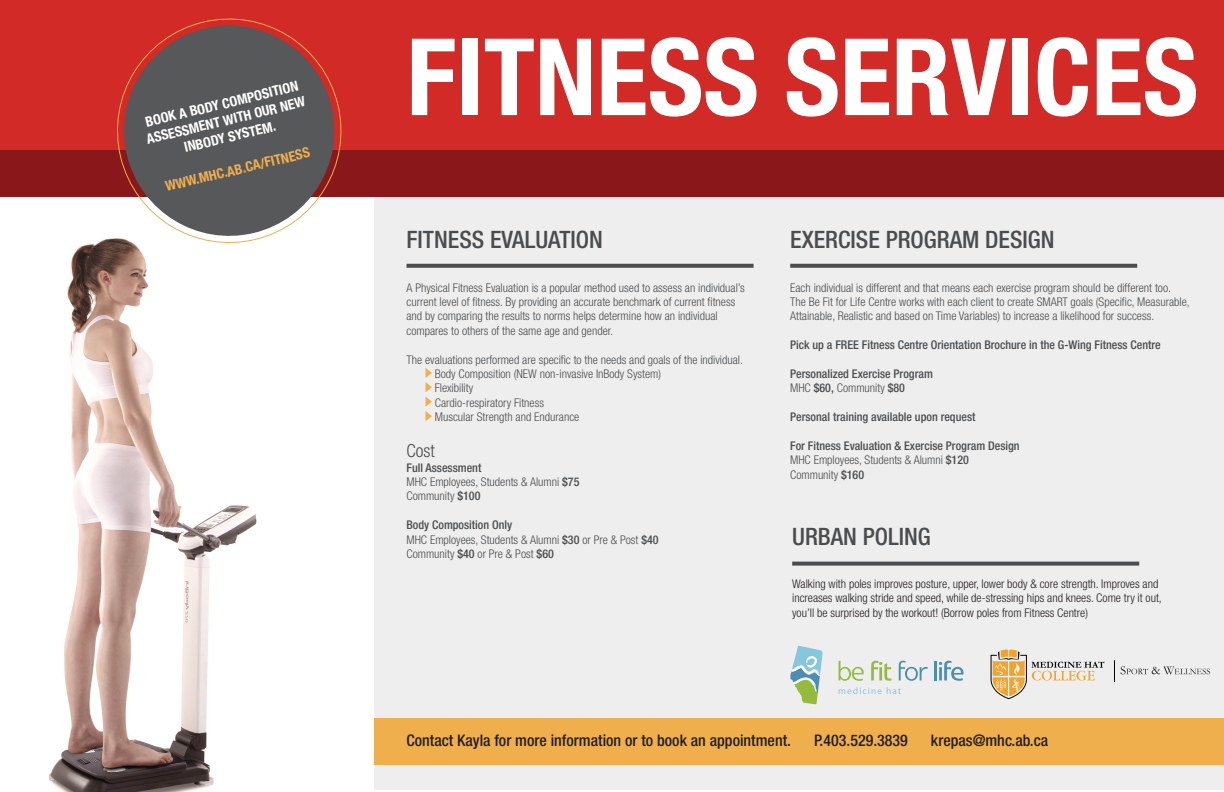
<style>
.page{position:relative;width:1224px;height:792px;background:#fff}
.page>*{position:absolute;margin:0;border:0;box-sizing:border-box;transform-origin:0 0}
.t1{font:700 condensed 106.9px "Helvetica Neue LT Std";color:#fff}
.t2{font:500 condensed 24px "Helvetica Neue LT Std";color:#4b4c4d}
.t3{font:300 condensed 18px "Helvetica Neue LT Std";color:#4b4c4d}
.t4{font:500 condensed 16px "Helvetica Neue LT Std";color:#231f20}
.t5{font:700 condensed 14px/16.8px "Helvetica Neue LT Std";color:#fff;text-align:center}
.t6{font:700 condensed 14px "Helvetica Neue LT Std";color:#f0af4d}
.t7{font:300 condensed 12px/14.4px "Helvetica Neue LT Std";color:#4b4c4d}
.t8{font:500 condensed 12px/14.4px "Helvetica Neue LT Std";color:#4b4c4d}
.t9{font:300 condensed 12px/14.4px "Helvetica Neue LT Std";color:#231f20}
.s1{font-weight:500}
.s2{font-weight:300}
</style>
<div class="page">
<div style="left:374px;top:2px;width:850px;height:788px;background:#eeeeef"></div>
<div style="left:0;top:0;width:1224px;height:197px;background:#d12a27"></div>
<div style="left:0;top:150px;width:1224px;height:47px;background:#8a181b"></div>
<div style="left:374px;top:718px;width:850px;height:47px;background:#f0af4d"></div>
<svg style="left:839px;top:661px;width:25px;height:20px"></svg>
<svg style="left:871px;top:661px;width:20px;height:20px"></svg>
<svg style="left:899px;top:661px;width:29px;height:20px"></svg>
<hr style="left:934px;top:661px;width:3px;height:19px;background:#4c8eb1">
<svg style="left:939px;top:661px;width:25px;height:20px"></svg>
<svg style="left:790px;top:646px;width:33px;height:58px"></svg>
<svg style="left:839px;top:687px;width:62px;height:7px"></svg>
<svg style="left:991px;top:650px;width:113px;height:48px"></svg>
<svg style="left:1114px;top:660px;width:1px;height:22px"></svg>
<svg style="left:1121px;top:666px;width:89px;height:8px"></svg>
<img style="left:49px;top:239px;width:208px;height:553px">
<svg style="left:426px;top:368px;width:6px;height:53px"></svg>
<svg style="left:407px;top:264px;width:347px;height:4px"></svg>
<svg style="left:792px;top:562px;width:347px;height:4px"></svg>
<svg style="left:790px;top:264px;width:347px;height:4px"></svg>
<svg style="left:106px;top:18px;width:236px;height:236px"></svg>
<p class="t5" style="left:141px;top:114px;width:164px;rotate:-13deg">BOOK A BODY COMPOSITION<br>ASSESSMENT WITH OUR NEW<br>INBODY SYSTEM.</p>
<p class="t6" style="left:164px;top:178px;width:150px;rotate:-13deg">WWW.MHC.AB.CA/FITNESS</p>
<h1 class="t1" style="left:407px;top:12px;width:793px">FITNESS SERVICES</h1>
<h2 class="t2" style="left:407px;top:225px;width:198px">FITNESS EVALUATION</h2>
<p class="t7" style="left:407px;top:280px;width:340px">A Physical Fitness Evaluation is a popular method used to assess an individual’s current level of fitness. By providing an accurate benchmark of current fitness and by comparing the results to norms helps determine how an individual compares to others of the same age and gender.</p>
<p class="t7" style="left:435px;top:352px;width:310px;text-indent:-28px">The evaluations performed are specific to the needs and goals of the individual.<br>Body Composition (NEW non-invasive InBody System)<br>Flexibility<br>Cardio-respiratory Fitness<br>Muscular Strength and Endurance</p>
<h3 class="t3" style="left:407px;top:440px;width:30px">Cost</h3>
<p class="t7" style="left:407px;top:460px;width:174px"><span class="s1">Full Assessment<br></span>MHC Employees, Students &amp; Alumni <span class="s1">$75<br></span>Community <span class="s1">$100</span></p>
<p class="t7" style="left:407px;top:518px;width:254px"><span class="s1">Body Composition Only<br></span>MHC Employees, Students &amp; Alumni <span class="s1">$30</span> or Pre &amp; Post <span class="s1">$40<br></span>Community <span class="s1">$40</span> or Pre &amp; Post <span class="s1">$60</span></p>
<h2 class="t2" style="left:790px;top:225px;width:266px">EXERCISE PROGRAM DESIGN</h2>
<p class="t7" style="left:790px;top:280px;width:401px">Each individual is different and that means each exercise program should be different too.<br>The Be Fit for Life Centre works with each client to create SMART goals (Specific, Measurable,<br>Attainable, Realistic and based on Time Variables) to increase a likelihood for success.</p>
<p class="t8" style="left:790px;top:338px;width:372px">Pick up a FREE Fitness Centre Orientation Brochure in the G-Wing Fitness Centre</p>
<p class="t8" style="left:790px;top:366px;width:144px">Personalized Exercise Program<br><span class="s2">MHC</span> $60, <span class="s2">Community</span> $80</p>
<p class="t8" style="left:790px;top:410px;width:187px">Personal training available upon request</p>
<p class="t8" style="left:790px;top:438px;width:231px">For Fitness Evaluation &amp; Exercise Program Design<br><span class="s2">MHC Employees, Students &amp; Alumni</span> $120<br><span class="s2">Community</span> $160</p>
<h2 class="t2" style="left:792px;top:522px;width:140px">URBAN POLING</h2>
<p class="t9" style="left:792px;top:576px;width:371px">Walking with poles improves posture, upper, lower body &amp; core strength. Improves and increases walking stride and speed, while de-stressing hips and knees. Come try it out, you’ll be surprised by the workout! (Borrow poles from Fitness Centre)</p>
<h3 class="t4" style="left:407px;top:730px;width:386px">Contact Kayla for more information or to book an appointment.</h3>
<h3 class="t4" style="left:814px;top:730px;width:95px">P.403.529.3839</h3>
<h3 class="t4" style="left:931px;top:730px;width:119px">krepas@mhc.ab.ca</h3>
</div>
